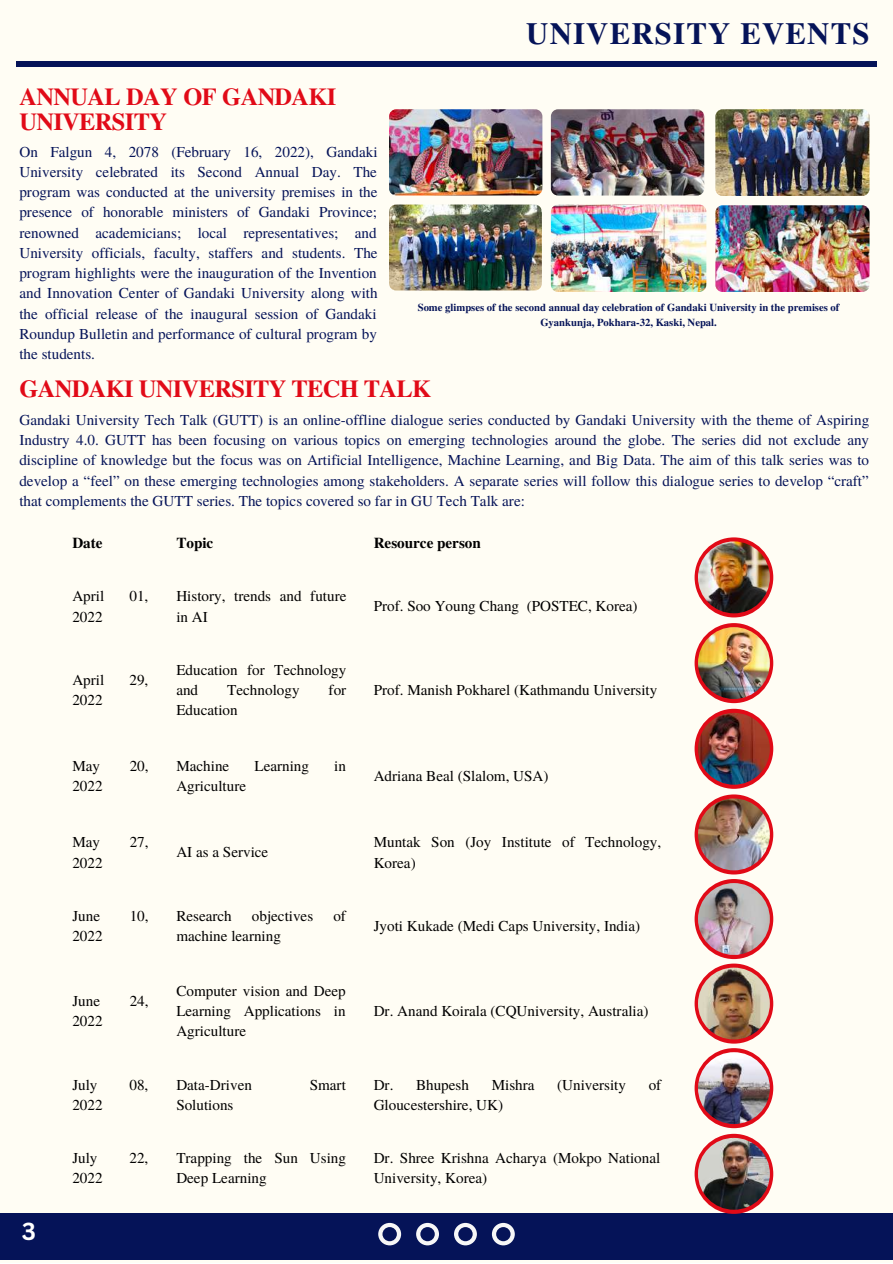
<style>
.page{position:relative;width:893px;height:1264px;background:#fff}
.page>*{position:absolute;margin:0;border:0;box-sizing:border-box;transform-origin:0 0}
.t1{font:700 30.75px "Te X Gyre Termes";letter-spacing:.04em;color:#051358}
.t2{font:700 24.45px "Te X Gyre Termes";letter-spacing:-.025em;color:#e10a17}
.t3{font:700 24.3px/24.8px "Te X Gyre Termes";letter-spacing:-.025em;color:#e10a17}
.t4{font:700 24px "Canva Sans";color:#fff}
.t5{font:15.15px/20.2px "Te X Gyre Termes";color:#051358;text-align:justify}
.t6{font:15.15px/20.2px "Te X Gyre Termes";color:#000}
.t7{font:700 15.15px "Te X Gyre Termes";color:#000}
.t8{font:700 10.65px/15px "Te X Gyre Termes";color:#051358;text-align:center}
</style>
<div class="page">
<div style="left:0;top:0;width:892px;height:1262px;background:#fffdf4"></div>
<div style="left:16px;top:61px;width:860px;height:6px;background:#051358"></div>
<div style="left:0;top:1213px;width:892px;height:46px;background:#051358"></div>
<svg style="left:378px;top:1222px;width:136px;height:23px"></svg>
<img style="left:389px;top:109px;width:153px;height:86px;border-radius:7px">
<img style="left:551px;top:109px;width:153px;height:86px;border-radius:7px">
<img style="left:715px;top:205px;width:154px;height:87px;border-radius:7px">
<img style="left:715px;top:109px;width:154px;height:87px;border-radius:7px">
<img style="left:389px;top:204px;width:153px;height:86px;border-radius:7px">
<img style="left:551px;top:204px;width:155px;height:88px;border-radius:7px">
<svg style="left:694px;top:537px;width:79px;height:80px"></svg>
<img style="left:698px;top:541px;width:71px;height:72px;border-radius:50%">
<svg style="left:694px;top:623px;width:79px;height:80px"></svg>
<img style="left:698px;top:627px;width:71px;height:72px;border-radius:50%">
<svg style="left:694px;top:708px;width:79px;height:80px"></svg>
<img style="left:698px;top:712px;width:71px;height:72px;border-radius:50%">
<svg style="left:694px;top:794px;width:79px;height:80px"></svg>
<img style="left:698px;top:798px;width:71px;height:72px;border-radius:50%">
<svg style="left:694px;top:879px;width:79px;height:80px"></svg>
<img style="left:698px;top:883px;width:71px;height:71px;border-radius:50%">
<svg style="left:694px;top:1133px;width:79px;height:80px"></svg>
<img style="left:698px;top:1137px;width:71px;height:72px;border-radius:50%">
<svg style="left:694px;top:1048px;width:79px;height:80px"></svg>
<img style="left:698px;top:1052px;width:71px;height:72px;border-radius:50%">
<svg style="left:694px;top:963px;width:79px;height:80px"></svg>
<img style="left:698px;top:967px;width:71px;height:72px;border-radius:50%">
<h3 class="t3" style="left:19px;top:83px;width:318px">ANNUAL DAY OF GANDAKI<br>UNIVERSITY</h3>
<p class="t5" style="left:19px;top:141px;width:360px">On Falgun 4, 2078 (February 16, 2022), Gandaki University celebrated its Second Annual Day. The program was conducted at the university premises in the presence of honorable ministers of Gandaki Province; renowned academicians; local representatives; and University officials, faculty, staffers and students. The program highlights were the inauguration of the Invention and Innovation Center of Gandaki University along with the official release of the inaugural session of Gandaki Roundup Bulletin and performance of cultural program by the students.</p>
<h1 class="t1" style="left:526px;top:10px;width:345px">UNIVERSITY EVENTS</h1>
<p class="t8" style="left:417px;top:299px;width:423px">Some glimpses of the second annual day celebration of Gandaki University in the premises of<br>Gyankunja, Pokhara-32, Kaski, Nepal.</p>
<h2 class="t2" style="left:19px;top:370px;width:413px">GANDAKI UNIVERSITY TECH TALK</h2>
<p class="t5" style="left:19px;top:409px;width:851px">Gandaki University Tech Talk (GUTT) is an online-offline dialogue series conducted by Gandaki University with the theme of Aspiring Industry 4.0. GUTT has been focusing on various topics on emerging technologies around the globe. The series did not exclude any discipline of knowledge but the focus was on Artificial Intelligence, Machine Learning, and Big Data. The aim of this talk series was to develop a “feel” on these emerging technologies among stakeholders. A separate series will follow this dialogue series to develop “craft” that complements the GUTT series. The topics covered so far in GU Tech Talk are:</p>
<p class="t7" style="left:72px;top:531px;width:32px">Date</p>
<p class="t7" style="left:176px;top:531px;width:38px">Topic</p>
<p class="t7" style="left:373px;top:531px;width:109px">Resource person</p>
<p class="t6" style="left:72px;top:585px;width:33px">April</p>
<p class="t6" style="left:129px;top:585px;width:20px">01,</p>
<p class="t6" style="left:72px;top:605px;width:32px">2022</p>
<p class="t6" style="left:176px;top:585px;width:172px">History, trends and future in AI</p>
<p class="t6" style="left:373px;top:595px;width:265px">Prof. Soo Young Chang (POSTEC, Korea)</p>
<h3 class="t4" style="left:22px;top:1214px;width:16px">3</h3>
<p class="t6" style="left:72px;top:669px;width:33px">April</p>
<p class="t6" style="left:129px;top:669px;width:20px">29,</p>
<p class="t6" style="left:72px;top:689px;width:32px">2022</p>
<p class="t6" style="left:176px;top:659px;width:171px">Education for Technology and</p>
<p class="t6" style="left:227px;top:679px;width:74px">Technology</p>
<p class="t6" style="left:328px;top:679px;width:19px">for</p>
<p class="t6" style="left:176px;top:699px;width:63px">Education</p>
<p class="t6" style="left:373px;top:679px;width:285px">Prof. Manish Pokharel (Kathmandu University</p>
<p class="t6" style="left:72px;top:755px;width:29px">May</p>
<p class="t6" style="left:130px;top:755px;width:20px">20,</p>
<p class="t6" style="left:72px;top:775px;width:32px">2022</p>
<p class="t6" style="left:176px;top:755px;width:54px">Machine</p>
<p class="t6" style="left:254px;top:755px;width:56px">Learning</p>
<p class="t6" style="left:334px;top:755px;width:13px">in</p>
<p class="t6" style="left:176px;top:775px;width:71px">Agriculture</p>
<p class="t6" style="left:373px;top:765px;width:176px">Adriana Beal (Slalom, USA)</p>
<p class="t6" style="left:72px;top:831px;width:29px">May</p>
<p class="t6" style="left:130px;top:831px;width:20px">27,</p>
<p class="t6" style="left:72px;top:851px;width:32px">2022</p>
<p class="t6" style="left:176px;top:841px;width:93px">AI as a Service</p>
<p class="t6" style="left:373px;top:831px;width:289px">Muntak Son (Joy Institute of Technology,<br>Korea)</p>
<p class="t6" style="left:72px;top:904px;width:29px">June</p>
<p class="t6" style="left:130px;top:904px;width:20px">10,</p>
<p class="t6" style="left:72px;top:925px;width:32px">2022</p>
<p class="t6" style="left:176px;top:904px;width:57px">Research</p>
<p class="t6" style="left:252px;top:904px;width:63px">objectives</p>
<p class="t6" style="left:333px;top:904px;width:14px">of</p>
<p class="t6" style="left:176px;top:925px;width:106px">machine learning</p>
<p class="t6" style="left:373px;top:915px;width:268px">Jyoti Kukade (Medi Caps University, India)</p>
<p class="t6" style="left:72px;top:989px;width:29px">June</p>
<p class="t6" style="left:130px;top:989px;width:20px">24,</p>
<p class="t6" style="left:72px;top:1010px;width:32px">2022</p>
<p class="t6" style="left:176px;top:979px;width:171px;text-align:justify">Computer vision and Deep Learning Applications in Agriculture</p>
<p class="t6" style="left:373px;top:999px;width:276px">Dr. Anand Koirala (CQUniversity, Australia)</p>
<p class="t6" style="left:72px;top:1073px;width:27px">July</p>
<p class="t6" style="left:129px;top:1073px;width:20px">08,</p>
<p class="t6" style="left:72px;top:1093px;width:32px">2022</p>
<p class="t6" style="left:176px;top:1073px;width:77px">Data-Driven</p>
<p class="t6" style="left:310px;top:1073px;width:38px">Smart</p>
<p class="t6" style="left:176px;top:1093px;width:59px">Solutions</p>
<p class="t6" style="left:373px;top:1073px;width:97px">Dr. Bhupesh</p>
<p class="t6" style="left:491px;top:1073px;width:44px">Mishra</p>
<p class="t6" style="left:557px;top:1073px;width:70px">(University</p>
<p class="t6" style="left:648px;top:1073px;width:14px">of</p>
<p class="t6" style="left:373px;top:1093px;width:131px">Gloucestershire, UK)</p>
<p class="t6" style="left:72px;top:1147px;width:27px">July</p>
<p class="t6" style="left:129px;top:1147px;width:20px">22,</p>
<p class="t6" style="left:72px;top:1167px;width:32px">2022</p>
<p class="t6" style="left:176px;top:1147px;width:171px">Trapping the Sun Using<br>Deep Learning</p>
<p class="t6" style="left:373px;top:1147px;width:288px">Dr. Shree Krishna Acharya (Mokpo National<br>University, Korea)</p>
</div>
